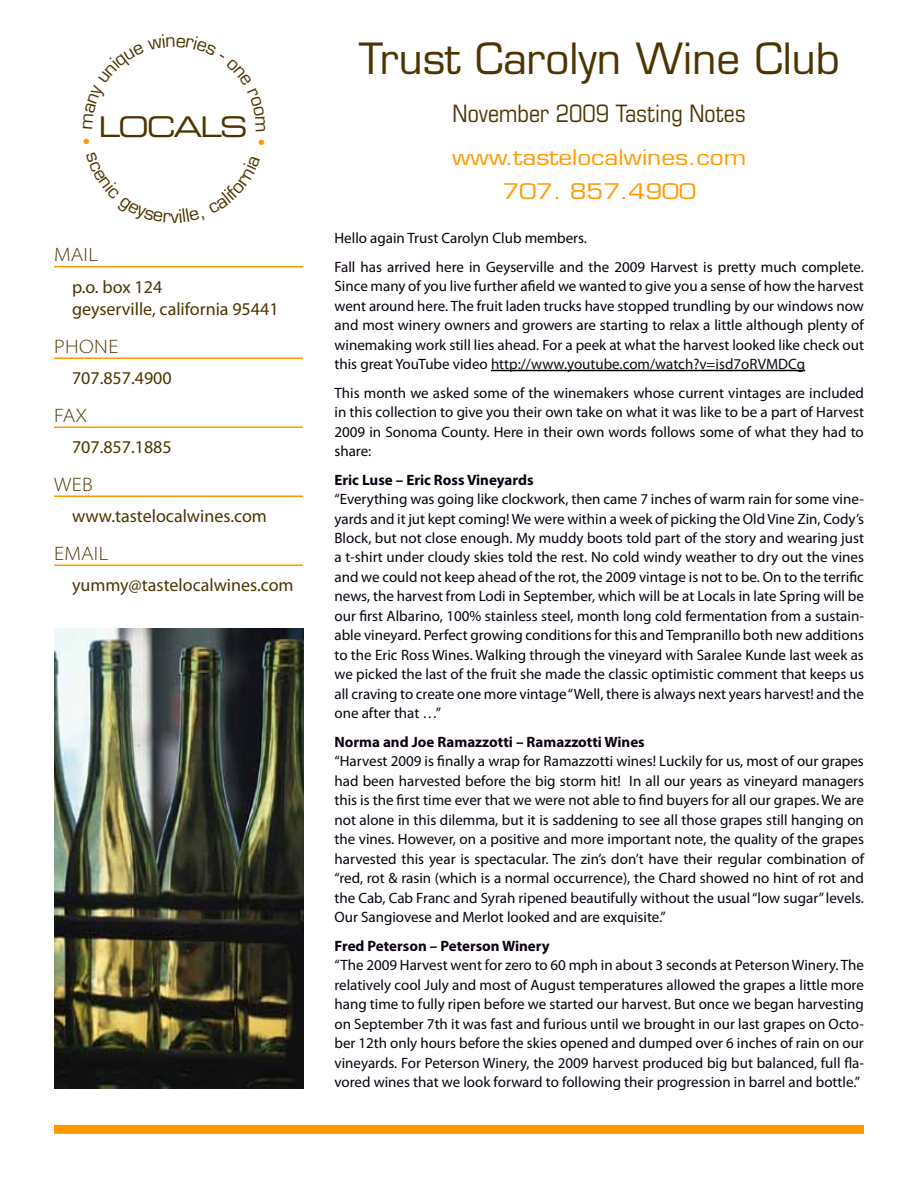
<style>
.page{position:relative;width:918px;height:1188px;background:#fff}
.page>*{position:absolute;margin:0;border:0;box-sizing:border-box;transform-origin:0 0}
.t1{font:42px "Eurostile";color:#4d3502}
.t2{font:28.5px "Eurostile Extended Two";letter-spacing:-.075em;color:#4c3503}
.t3{font:condensed 24px "Eurostile";color:#4d3502}
.t4{font:21px/34.2px "Eurostile";color:#f90;text-align:center;scale:1.16 1}
.t5{font:300 semi-expanded 19.5px "Myriad Pro";letter-spacing:.02em;color:#4d3502}
.t6{font:18px/22.5px "Myriad Pro";color:#4d3502}
.t7{font:15px/19.5px "Myriad Pro";color:#0b0010;text-align:justify}
.t8{font:700 15px "Myriad Pro";color:#0b0010}
.s1{color:#070f17}
</style>
<div class="page">
<div style="left:54px;top:1125px;width:810px;height:9px;background:#f90"></div>
<hr style="left:491px;top:370px;width:314px;height:1px;background:#000">
<img style="left:55px;top:629px;width:249px;height:460px">
<hr style="left:54px;top:266px;width:249px;height:1px;background:#f90">
<hr style="left:54px;top:357px;width:249px;height:2px;background:#f90">
<hr style="left:54px;top:426px;width:249px;height:2px;background:#f90">
<hr style="left:54px;top:495px;width:249px;height:2px;background:#f90">
<hr style="left:54px;top:564px;width:249px;height:2px;background:#f90">
<h2 class="t2" style="left:98px;top:107px;width:151px">LOCALS</h2>
<h3 class="t5" style="left:54px;top:244px;width:45px">MAIL</h3>
<p class="t6" style="left:72px;top:276px;width:208px">p.o. box 124<br>geyserville, california 95441</p>
<h3 class="t5" style="left:54px;top:336px;width:66px">PHONE</h3>
<p class="t6" style="left:72px;top:368px;width:101px">707.857.4900</p>
<h3 class="t5" style="left:54px;top:405px;width:34px">FAX</h3>
<p class="t6" style="left:72px;top:437px;width:101px">707.857.1885</p>
<h3 class="t5" style="left:54px;top:474px;width:40px">WEB</h3>
<p class="t6" style="left:72px;top:506px;width:196px">www.tastelocalwines.com</p>
<h3 class="t5" style="left:54px;top:543px;width:56px">EMAIL</h3>
<p class="t6" style="left:72px;top:575px;width:223px">yummy@tastelocalwines.com</p>
<h1 class="t1" style="left:359px;top:33px;width:483px">Trust Carolyn Wine Club</h1>
<h3 class="t3" style="left:453px;top:99px;width:295px">November 2009 Tasting Notes</h3>
<h3 class="t4" style="left:452px;top:140px;width:255px">www.tastelocalwines.com<br>707. 857.4900</h3>
<p class="t7" style="left:334px;top:224px;width:531px;line-height:28.5px">Hello again Trust Carolyn Club members.<br>Fall has arrived here in Geyserville and the 2009 Harvest is pretty much complete.</p>
<p class="t7" style="left:334px;top:277px;width:531px">Since many of you live further afield we wanted to give you a sense of how the harvest went around here. The fruit laden trucks have stopped trundling by our windows now and most winery owners and growers are starting to relax a little although plenty of winemaking work still lies ahead. For a peek at what the harvest looked like check out this great YouTube video <span class="s1">http://www.youtube.com/watch?v=isd7oRVMDCg</span></p>
<p class="t7" style="left:334px;top:383px;width:531px">This month we asked some of the winemakers whose current vintages are included in this collection to give you their own take on what it was like to be a part of Harvest 2009 in Sonoma County. Here in their own words follows some of what they had to share:</p>
<p class="t8" style="left:334px;top:471px;width:201px">Eric Luse – Eric Ross Vineyards</p>
<p class="t7" style="left:334px;top:490px;width:531px">“Everything was going like clockwork, then came 7 inches of warm rain for some vine&shy;yards and it jut kept coming! We were within a week of picking the Old Vine Zin, Cody’s Block, but not close enough. My muddy boots told part of the story and wearing just a t-shirt under cloudy skies told the rest. No cold windy weather to dry out the vines and we could not keep ahead of the rot, the 2009 vintage is not to be. On to the terrific news, the harvest from Lodi in September, which will be at Locals in late Spring will be our first Albarino, 100% stainless steel, month long cold fermentation from a sustain&shy;able vineyard. Perfect growing conditions for this and Tempranillo both new additions to the Eric Ross Wines. Walking through the vineyard with Saralee Kunde last week as we picked the last of the fruit she made the classic optimistic comment that keeps us all craving to create one more vintage “Well, there is always next years harvest! and the one after that …”</p>
<p class="t8" style="left:334px;top:734px;width:312px">Norma and Joe Ramazzotti – Ramazzotti Wines</p>
<p class="t7" style="left:334px;top:752px;width:531px">“Harvest 2009 is finally a wrap for Ramazzotti wines! Luckily for us, most of our grapes had been harvested before the big storm hit! In all our years as vineyard managers this is the first time ever that we were not able to find buyers for all our grapes. We are not alone in this dilemma, but it is saddening to see all those grapes still hanging on the vines. However, on a positive and more important note, the quality of the grapes harvested this year is spectacular. The zin’s don’t have their regular combination of “red, rot &amp; rasin (which is a normal occurrence), the Chard showed no hint of rot and the Cab, Cab Franc and Syrah ripened beautifully without the usual “low sugar” levels.<br>Our Sangiovese and Merlot looked and are exquisite.”</p>
<p class="t8" style="left:334px;top:938px;width:217px">Fred Peterson – Peterson Winery</p>
<p class="t7" style="left:334px;top:956px;width:531px">“The 2009 Harvest went for zero to 60 mph in about 3 seconds at Peterson Winery. The relatively cool July and most of August temperatures allowed the grapes a little more hang time to fully ripen before we started our harvest. But once we began harvesting on September 7th it was fast and furious until we brought in our last grapes on Octo&shy;ber 12th only hours before the skies opened and dumped over 6 inches of rain on our vineyards. For Peterson Winery, the 2009 harvest produced big but balanced, full fla&shy;vored wines that we look forward to following their progression in barrel and bottle.”</p>
</div>
